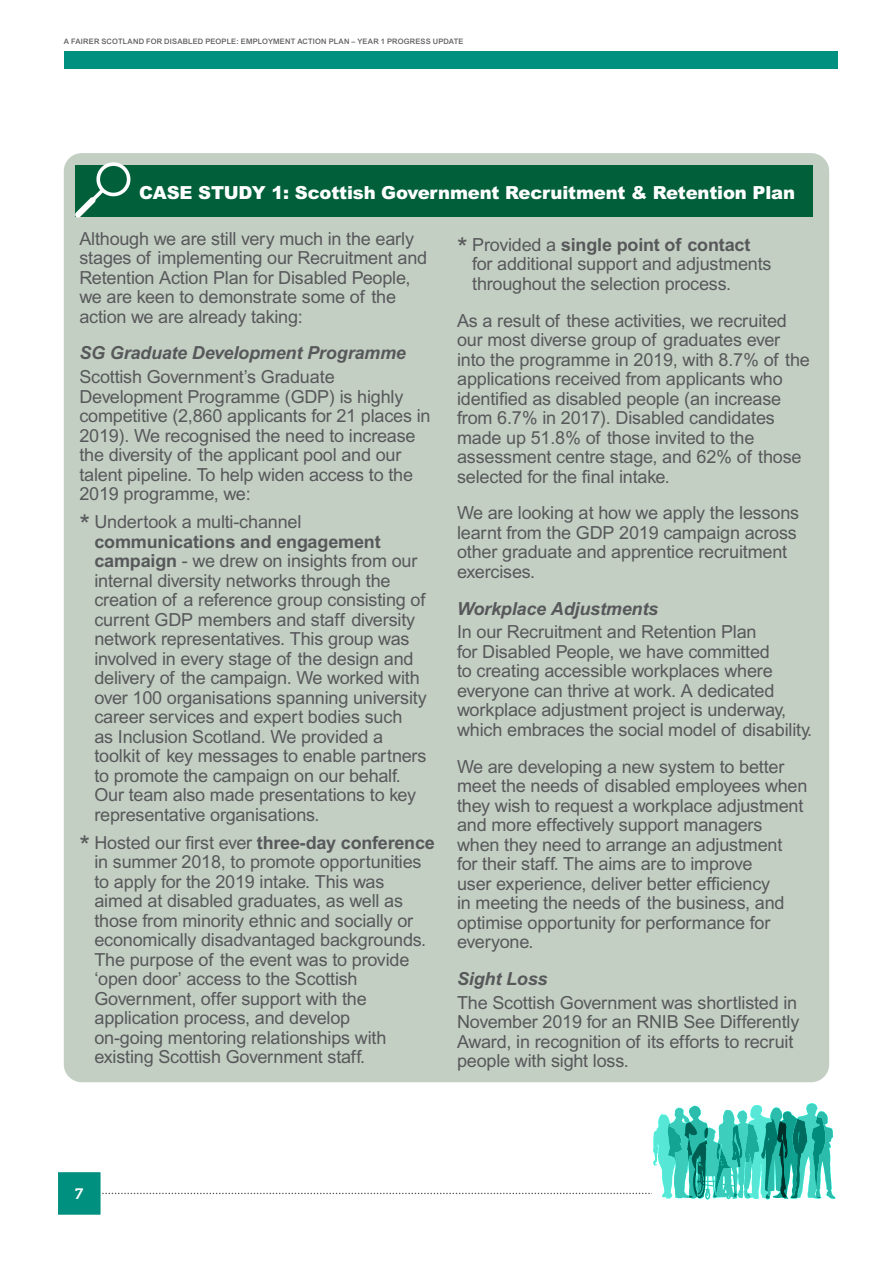
<style>
.page{position:relative;width:893px;height:1263px;background:#fff}
.page>*{position:absolute;margin:0;border:0;box-sizing:border-box;transform-origin:0 0}
.t1{font:18px/19.5px "Arial";letter-spacing:-.01em;color:#57585a}
.t2{font:italic 700 18px "Arial";letter-spacing:-.01em;color:#57585a}
.t3{font:900 18px "Arial";letter-spacing:-.01em;color:#fff}
.t4{font:15px "Museo 700";color:#fff}
.t5{font:500 7.5px "Arial";letter-spacing:.025em;color:#57585a}
.s1{font-size:27px}
.s2{font-weight:700}
</style>
<div class="page">
<div style="left:64px;top:51px;width:774px;height:17px;background:#00907f"></div>
<div style="left:64px;top:153px;width:765px;height:929px;background:#c4cfc4;border-radius:18px"></div>
<div style="left:75px;top:166px;width:737px;height:51px;background:#01603a"></div>
<svg style="left:58px;top:1172px;width:594px;height:43px"></svg>
<svg style="left:653px;top:1103px;width:183px;height:97px"></svg>
<svg style="left:75px;top:162px;width:57px;height:56px"></svg>
<p class="t5" style="left:64px;top:37px;width:401px">A FAIRER SCOTLAND FOR DISABLED PEOPLE: EMPLOYMENT ACTION PLAN – YEAR 1 PROGRESS UPDATE</p>
<p class="t3" style="left:139px;top:181px;width:657px">CASE STUDY 1: Scottish Government Recruitment &amp; Retention Plan</p>
<p class="t1" style="left:79px;top:228px;width:349px">Although we are still very much in the early stages of implementing our Recruitment and Retention Action Plan for Disabled People, we are keen to demonstrate some of the action we are already taking:</p>
<p class="t2" style="left:79px;top:342px;width:328px">SG Graduate Development Programme</p>
<p class="t1" style="left:79px;top:367px;width:353px">Scottish Government’s Graduate Development Programme (GDP) is highly competitive (2,860 applicants for 21 places in 2019). We recognised the need to increase the diversity of the applicant pool and our talent pipeline. To help widen access to the 2019 programme, we:</p>
<p class="t1" style="left:94px;top:512px;width:334px;text-indent:-15px"><span class="s1">*</span> Undertook a multi-channel <span class="s2">communications and engagement campaign</span> - we drew on insights from our internal diversity networks through the creation of a reference group consisting of current GDP members and staff diversity network representatives. This group was involved in every stage of the design and delivery of the campaign. We worked with over 100 organisations spanning university career services and expert bodies such<br>as Inclusion Scotland. We provided a toolkit of key messages to enable partners to promote the campaign on our behalf.<br>Our team also made presentations to key representative organisations.</p>
<p class="t1" style="left:94px;top:832px;width:342px;text-indent:-15px"><span class="s1">*</span> Hosted our first ever <span class="s2">three-day conference </span>in summer 2018, to promote opportunities to apply for the 2019 intake. This was aimed at disabled graduates, as well as those from minority ethnic and socially or economically disadvantaged backgrounds.<br>The purpose of the event was to provide ‘open door’ access to the Scottish Government, offer support with the application process, and develop<br>on-going mentoring relationships with existing Scottish Government staff.</p>
<p class="t1" style="left:472px;top:235px;width:301px;text-indent:-15px"><span class="s1">*</span> Provided a <span class="s2">single point of contact </span>for additional support and adjustments throughout the selection process.</p>
<p class="t1" style="left:457px;top:311px;width:354px">As a result of these activities, we recruited our most diverse group of graduates ever into the programme in 2019, with 8.7% of the applications received from applicants who identified as disabled people (an increase from 6.7% in 2017). Disabled candidates made up 51.8% of those invited to the assessment centre stage, and 62% of those selected for the final intake.</p>
<p class="t1" style="left:457px;top:503px;width:344px">We are looking at how we apply the lessons learnt from the GDP 2019 campaign across other graduate and apprentice recruitment exercises.</p>
<p class="t2" style="left:457px;top:598px;width:203px">Workplace Adjustments</p>
<p class="t1" style="left:457px;top:622px;width:357px">In our Recruitment and Retention Plan<br>for Disabled People, we have committed<br>to creating accessible workplaces where everyone can thrive at work. A dedicated workplace adjustment project is underway, which embraces the social model of disability.</p>
<p class="t1" style="left:457px;top:756px;width:352px">We are developing a new system to better meet the needs of disabled employees when they wish to request a workplace adjustment and more effectively support managers when they need to arrange an adjustment<br>for their staff. The aims are to improve<br>user experience, deliver better efficiency<br>in meeting the needs of the business, and optimise opportunity for performance for everyone.</p>
<p class="t2" style="left:457px;top:968px;width:92px">Sight Loss</p>
<p class="t1" style="left:457px;top:992px;width:344px">The Scottish Government was shortlisted in November 2019 for an RNIB See Differently Award, in recognition of its efforts to recruit people with sight loss.</p>
<p class="t4" style="left:75px;top:1185px;width:10px">7</p>
</div>
